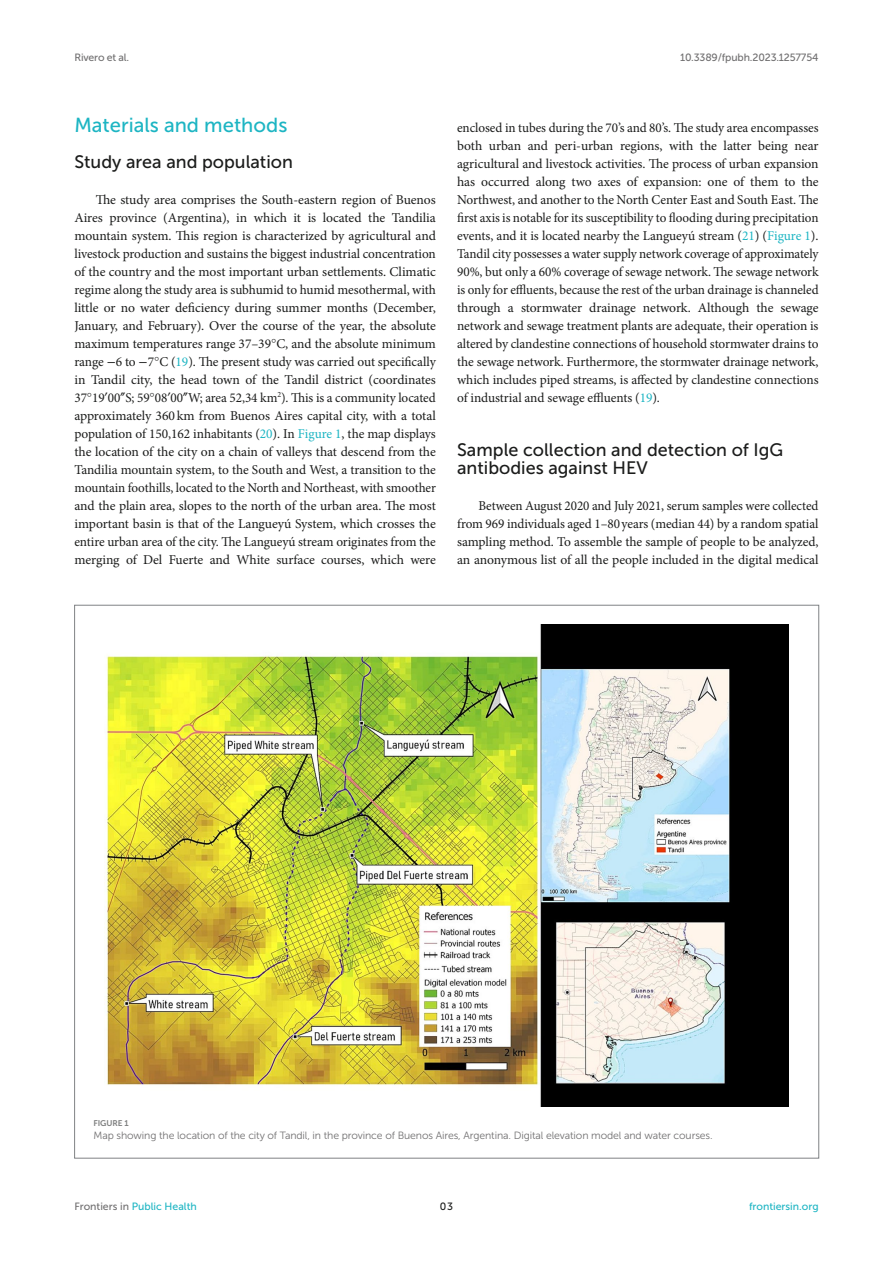
<style>
.page{position:relative;width:893px;height:1263px;background:#fff}
.page>*{position:absolute;margin:0;border:0;box-sizing:border-box;transform-origin:0 0}
.HEAD_1{font:20.25px "Museo Sans 500";color:#1db5c3}
.HEAD_2{font:18px/18px "Museo Sans 500";color:#1b1c1b}
.HEAD_2_after_HEAD_1{font:18px "Museo Sans 500";color:#1b1c1b}
.TEXT_FLUSH{font:13.5px/18px "Minion Pro";letter-spacing:-.005em;color:#1b1c1b;text-align:justify}
.FIG_LEG{font:10.5px "Museo Sans 300";letter-spacing:-.01em;color:#706f70}
.t1{font:10.5px "Museo Sans 500";color:#1db5c3}
.t2{font:10.5px "Museo Sans 500";letter-spacing:-.015em;color:#706f70}
.t3{font:10.5px "Museo Sans 500";color:#1b1c1b}
.FIG_HD{font:8.25px "Museo Sans 700";letter-spacing:-.01em;color:#7e7f7f}
.s1{font-family:"STIX"}
.s2{font-family:"STIX General"}
.s3{color:#1db5c3}
.s4{font-family:"Gentium Plus"}
.s5{color:#706f70}
</style>
<div class="page">
<img style="left:104px;top:624px;width:685px;height:483px">
<p class="t2" style="left:74px;top:51px;width:56px">Rivero et al.</p>
<p class="t2" style="left:680px;top:51px;width:140px">10.3389/fpubh.2023.1257754</p>
<p class="HEAD_1" style="left:74px;top:114px;width:214px">Materials and methods</p>
<p class="HEAD_2_after_HEAD_1" style="left:74px;top:152px;width:220px">Study area and population</p>
<p class="TEXT_FLUSH" style="left:74px;top:191px;width:363px;text-indent:21px">The study area comprises the South-eastern region of Buenos Aires province (Argentina), in which it is located the Tandilia mountain system. This region is characterized by agricultural and livestock production and sustains the biggest industrial concentration of the country and the most important urban settlements. Climatic regime along the study area is subhumid to humid mesothermal, with little or no water deficiency during summer months (December, January, and February). Over the course of the year, the absolute maximum temperatures range 37–39<span class="s1">°</span>C, and the absolute minimum range <span class="s2">−</span>6 to <span class="s2">−</span>7<span class="s1">°</span>C (<span class="s3">19</span>). The present study was carried out specifically in Tandil city, the head town of the Tandil district (coordinates 37<span class="s1">°</span>19<span class="s4">′</span>00<span class="s4">″</span>S; 59<span class="s1">°</span>08<span class="s4">′</span>00<span class="s4">″</span>W; area 52,34 km<sup>2</sup>). This is a community located approximately 360km from Buenos Aires capital city, with a total population of 150,162 inhabitants (<span class="s3">20</span>). In <span class="s3">Figure 1</span>, the map displays the location of the city on a chain of valleys that descend from the Tandilia mountain system, to the South and West, a transition to the mountain foothills, located to the North and Northeast, with smoother and the plain area, slopes to the north of the urban area. The most important basin is that of the Langueyú System, which crosses the entire urban area of the city. The Langueyú stream originates from the merging of Del Fuerte and White surface courses, which were</p>
<p class="TEXT_FLUSH" style="left:457px;top:119px;width:363px">enclosed in tubes during the 70’s and 80’s. The study area encompasses both urban and peri-urban regions, with the latter being near agricultural and livestock activities. The process of urban expansion has occurred along two axes of expansion: one of them to the Northwest, and another to the North Center East and South East. The first axis is notable for its susceptibility to flooding during precipitation events, and it is located nearby the Langueyú stream (<span class="s3">21</span>) (<span class="s3">Figure 1</span>).<br>Tandil city possesses a water supply network coverage of approximately 90%, but only a 60% coverage of sewage network. The sewage network is only for effluents, because the rest of the urban drainage is channeled through a stormwater drainage network. Although the sewage network and sewage treatment plants are adequate, their operation is altered by clandestine connections of household stormwater drains to the sewage network. Furthermore, the stormwater drainage network, which includes piped streams, is affected by clandestine connections of industrial and sewage effluents (<span class="s3">19</span>).</p>
<p class="HEAD_2" style="left:457px;top:441px;width:328px">Sample collection and detection of IgG antibodies against HEV</p>
<p class="TEXT_FLUSH" style="left:457px;top:497px;width:363px;text-indent:21px">Between August 2020 and July 2021, serum samples were collected from 969 individuals aged 1–80years (median 44) by a random spatial sampling method. To assemble the sample of people to be analyzed, an anonymous list of all the people included in the digital medical</p>
<p class="FIG_HD" style="left:94px;top:1118px;width:37px">FIGURE 1</p>
<p class="FIG_LEG" style="left:94px;top:1130px;width:621px">Map showing the location of the city of Tandil, in the province of Buenos Aires, Argentina. Digital elevation model and water courses.</p>
<p class="t1" style="left:74px;top:1200px;width:124px"><span class="s5">Frontiers in</span> Public Health</p>
<p class="t3" style="left:440px;top:1200px;width:15px">03</p>
<p class="t1" style="left:749px;top:1200px;width:71px">frontiersin.org</p>
</div>
